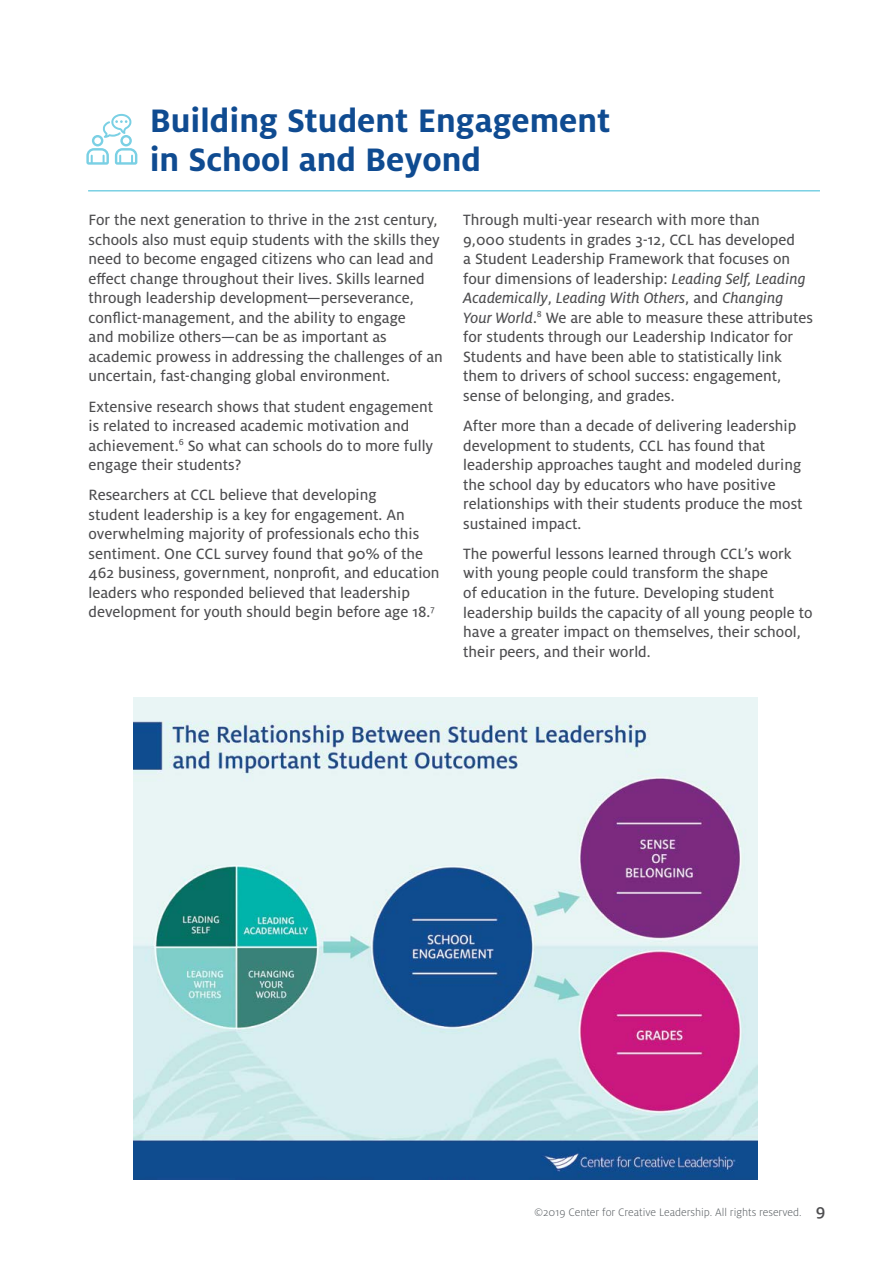
<style>
.page{position:relative;width:893px;height:1263px;background:#fff}
.page>*{position:absolute;margin:0;border:0;box-sizing:border-box;transform-origin:0 0}
.t1{font:700 36px/39px "Milo Pro";color:#0f4b91}
.t2{font:16.5px/19.5px "Milo Pro Text";color:#4d4d4f}
.t3{font:16.5px "Milo Pro Text Ita";color:#4d4d4f}
.t4{font:300 12px "Milo Pro";color:#5e6367}
.s1{font-family:"Milo Pro Text Ita"}
.s2{font-family:"Milo Pro Text"}
.s3{font-weight:500;font-size:18px;color:#4d4d4f}
</style>
<div class="page">
<hr style="left:88px;top:190px;width:732px;height:2px;background:#7ad0e4">
<svg style="left:86px;top:114px;width:51px;height:51px"></svg>
<img style="left:134px;top:697px;width:623px;height:482px">
<h1 class="t1" style="left:150px;top:101px;width:462px">Building Student Engagement in School and Beyond</h1>
<p class="t2" style="left:89px;top:210px;width:356px">For the next generation to thrive in the 21st century, schools also must equip students with the skills they need to become engaged citizens who can lead and effect change throughout their lives. Skills learned through leadership development—perseverance, conflict-management, and the ability to engage<br>and mobilize others—can be as important as academic prowess in addressing the challenges of an uncertain, fast-changing global environment.</p>
<p class="t2" style="left:89px;top:397px;width:346px">Extensive research shows that student engagement is related to increased academic motivation and achievement.<sup>6</sup> So what can schools do to more fully engage their students?</p>
<p class="t2" style="left:89px;top:486px;width:352px">Researchers at CCL believe that developing<br>student leadership is a key for engagement. An overwhelming majority of professionals echo this sentiment. One CCL survey found that 90% of the 462 business, government, nonprofit, and education leaders who responded believed that leadership development for youth should begin before age 18.<sup>7</sup></p>
<p class="t2" style="left:463px;top:210px;width:344px">Through multi-year research with more than<br>9,000 students in grades 3-12, CCL has developed a Student Leadership Framework that focuses on four dimensions of leadership: <span class="s1">Leading Self, Leading</span></p>
<p class="t3" style="left:463px;top:289px;width:322px">Academically<span class="s2">,</span> Leading With Others<span class="s2">, and</span> Changing</p>
<p class="t2" style="left:463px;top:308px;width:351px"><span class="s1">Your World</span>.<sup>8</sup> We are able to measure these attributes for students through our Leadership Indicator for Students and have been able to statistically link them to drivers of school success: engagement, sense of belonging, and grades.</p>
<p class="t2" style="left:463px;top:416px;width:341px">After more than a decade of delivering leadership development to students, CCL has found that leadership approaches taught and modeled during the school day by educators who have positive relationships with their students produce the most sustained impact.</p>
<p class="t2" style="left:463px;top:544px;width:351px">The powerful lessons learned through CCL’s work with young people could transform the shape<br>of education in the future. Developing student leadership builds the capacity of all young people to have a greater impact on themselves, their school, their peers, and their world.</p>
<p class="t4" style="left:534px;top:1205px;width:293px">©2019 Center for Creative Leadership. All rights reserved. <span class="s3">9</span></p>
</div>
